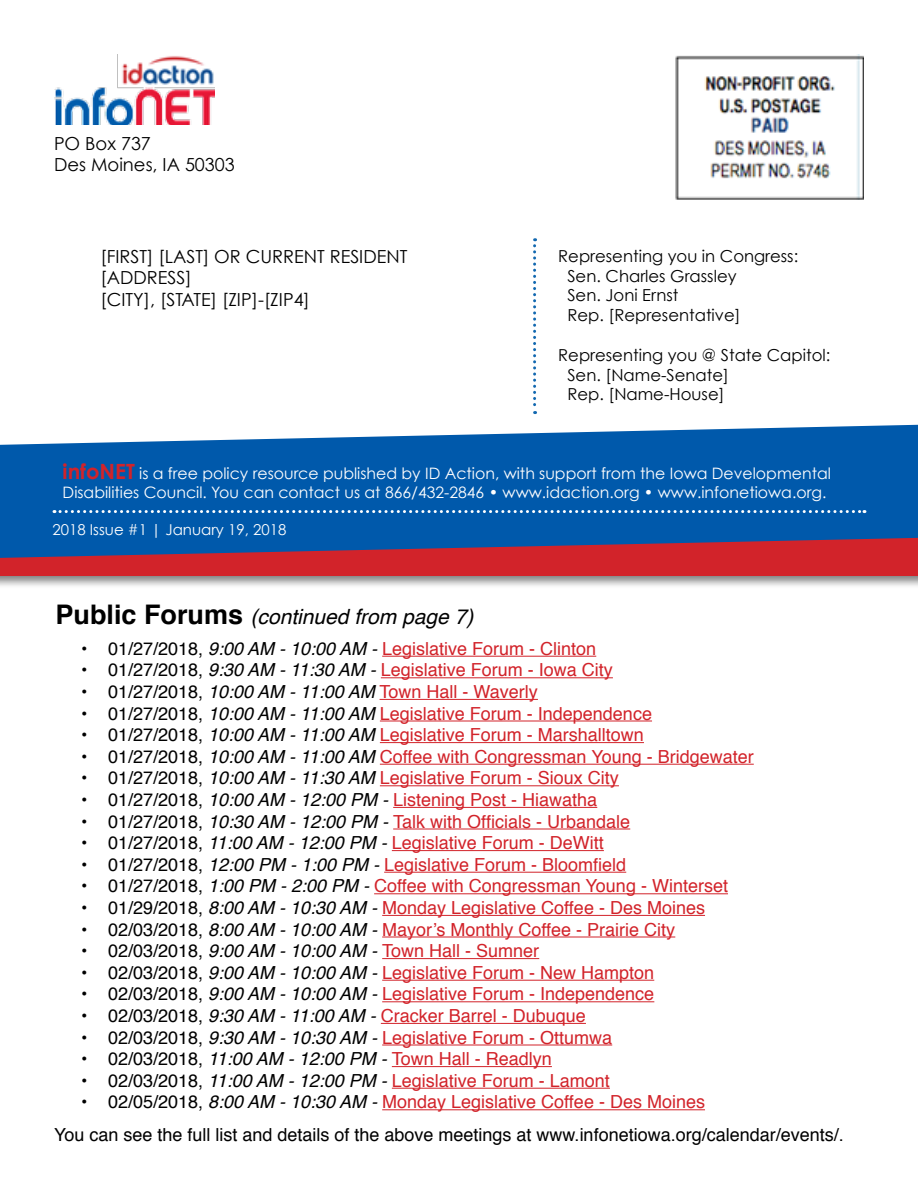
<style>
.page{position:relative;width:918px;height:1188px;background:#fff}
.page>*{position:absolute;margin:0;border:0;box-sizing:border-box;transform-origin:0 0}
.t1{font:italic 21px "Helvetica";color:#000}
.t2{font:18px "Helvetica";color:#d2232a}
.t3{font:18px/32.4px "Helvetica";color:#000}
.t4{font:18px/21.6px "Century Gothic";color:#000}
.t5{font:italic 18px "Helvetica";color:#000}
.t6{font:16.5px/19.8px "Century Gothic";color:#000}
.t7{font:15.75px/18.9px "Century Gothic";color:#fff}
.t8{font:15px "Century Gothic";color:#fff}
.s1{font-weight:700;font-size:21px;color:#d2232a}
.s2{font-weight:700;font-style:normal;font-size:27px}
.s3{color:#000}
.s4{font-style:italic;color:#000}
.s5{font-style:normal}
.s6{font-style:normal;color:#d2232a}
.s7{font-style:italic}
.s8{color:#d2232a}
</style>
<div class="page">
<div style="left:0;top:490px;width:918px;height:99px;background:#000;opacity:.5"></div>
<div style="left:0;top:494px;width:918px;height:82px;background:#d2232a"></div>
<svg style="left:0;top:425px;width:918px;height:133px;background:#2361a7"></svg>
<img style="left:54px;top:54px;width:160px;height:71px">
<img style="left:675px;top:54px;width:189px;height:146px">
<svg style="left:54px;top:510px;width:811px;height:3px;background:#5e96c9"></svg>
<svg style="left:533px;top:238px;width:3px;height:176px"></svg>
<hr style="left:382px;top:656px;width:214px;height:1px;background:#d2232a">
<hr style="left:381px;top:677px;width:232px;height:1px;background:#d2232a">
<hr style="left:380px;top:699px;width:158px;height:1px;background:#d2232a">
<hr style="left:380px;top:721px;width:272px;height:1px;background:#d2232a">
<hr style="left:380px;top:742px;width:264px;height:1px;background:#d2232a">
<hr style="left:380px;top:764px;width:374px;height:1px;background:#d2232a">
<hr style="left:380px;top:785px;width:239px;height:1px;background:#d2232a">
<hr style="left:393px;top:807px;width:204px;height:1px;background:#d2232a">
<hr style="left:393px;top:829px;width:237px;height:1px;background:#d2232a">
<hr style="left:392px;top:850px;width:212px;height:1px;background:#d2232a">
<hr style="left:384px;top:872px;width:242px;height:1px;background:#d2232a">
<hr style="left:374px;top:893px;width:354px;height:1px;background:#d2232a">
<hr style="left:382px;top:915px;width:323px;height:1px;background:#d2232a">
<hr style="left:382px;top:937px;width:293px;height:1px;background:#d2232a">
<hr style="left:382px;top:958px;width:157px;height:1px;background:#d2232a">
<hr style="left:382px;top:980px;width:272px;height:1px;background:#d2232a">
<hr style="left:382px;top:1001px;width:272px;height:1px;background:#d2232a">
<hr style="left:381px;top:1023px;width:205px;height:1px;background:#d2232a">
<hr style="left:382px;top:1045px;width:230px;height:1px;background:#d2232a">
<hr style="left:392px;top:1066px;width:160px;height:1px;background:#d2232a">
<hr style="left:392px;top:1088px;width:218px;height:1px;background:#d2232a">
<hr style="left:382px;top:1109px;width:323px;height:1px;background:#d2232a">
<p class="t4" style="left:54px;top:132px;width:182px">PO Box 737<br>Des Moines, IA 50303</p>
<p class="t4" style="left:100px;top:245px;width:308px">[FIRST] [LAST] OR CURRENT RESIDENT [ADDRESS]<br>[CITY], [STATE] [ZIP]-[ZIP4]</p>
<p class="t6" style="left:567px;top:246px;width:232px;text-indent:-9px">Representing you in Congress:<br>Sen. Charles Grassley<br>Sen. Joni Ernst<br>Rep. [Representative]</p>
<p class="t6" style="left:567px;top:345px;width:264px;text-indent:-9px">Representing you @ State Capitol:<br>Sen. [Name-Senate]<br>Rep. [Name-House]</p>
<p class="t7" style="left:63px;top:464px;width:770px"><span class="s1">infoNET</span> is a free policy resource published by ID Action, with support from the Iowa Developmental<br>Disabilities Council. You can contact us at 866/432-2846 • www.idaction.org • www.infonetiowa.org.</p>
<p class="t8" style="left:52px;top:521px;width:235px">2018 Issue #1 | January 19, 2018</p>
<p class="t1" style="left:56px;top:601px;width:419px"><span class="s2">Public Forums</span> (continued from page 7)</p>
<p class="t2" style="left:81px;top:635px;width:517px"><span class="s3">• 01/27/2018,</span> <span class="s4">9:00 AM - 10:00 AM -</span> Legislative Forum - Clinton</p>
<p class="t2" style="left:81px;top:656px;width:533px"><span class="s3">• 01/27/2018,</span> <span class="s4">9:30 AM - 11:30 AM -</span> Legislative Forum - Iowa City</p>
<p class="t2" style="left:81px;top:678px;width:458px"><span class="s3">• 01/27/2018,</span> <span class="s4">10:00 AM - 11:00 AM</span> Town Hall - Waverly</p>
<p class="t2" style="left:81px;top:699px;width:573px"><span class="s3">• 01/27/2018,</span> <span class="s4">10:00 AM - 11:00 AM</span> Legislative Forum - Independence</p>
<p class="t2" style="left:81px;top:721px;width:564px"><span class="s3">• 01/27/2018,</span> <span class="s4">10:00 AM - 11:00 AM</span> Legislative Forum - Marshalltown</p>
<p class="t2" style="left:81px;top:743px;width:674px"><span class="s3">• 01/27/2018,</span> <span class="s4">10:00 AM - 11:00 AM</span> Coffee with Congressman Young - Bridgewater</p>
<p class="t2" style="left:81px;top:764px;width:539px"><span class="s3">• 01/27/2018,</span> <span class="s4">10:00 AM - 11:30 AM</span> Legislative Forum - Sioux City</p>
<p class="t2" style="left:81px;top:786px;width:518px"><span class="s3">• 01/27/2018,</span> <span class="s4">10:00 AM - 12:00 PM -</span> Listening Post - Hiawatha</p>
<p class="t2" style="left:81px;top:807px;width:551px"><span class="s3">• 01/27/2018,</span> <span class="s4">10:30 AM - 12:00 PM -</span> Talk with Officials - Urbandale</p>
<p class="t2" style="left:81px;top:829px;width:524px"><span class="s3">• 01/27/2018,</span> <span class="s4">11:00 AM - 12:00 PM -</span> Legislative Forum - DeWitt</p>
<p class="t2" style="left:81px;top:851px;width:547px"><span class="s3">• 01/27/2018,</span> <span class="s4">12:00 PM - 1:00 PM -</span> Legislative Forum - Bloomfield</p>
<p class="t2" style="left:81px;top:872px;width:649px"><span class="s3">• 01/27/2018,</span> <span class="s4">1:00 PM - 2:00 PM -</span> Coffee with Congressman Young - Winterset</p>
<p class="t2" style="left:81px;top:894px;width:626px"><span class="s3">• 01/29/2018,</span> <span class="s4">8:00 AM - 10:30 AM -</span> Monday Legislative Coffee - Des Moines</p>
<p class="t2" style="left:81px;top:915px;width:596px"><span class="s3">• 02/03/2018,</span> <span class="s4">8:00 AM - 10:00 AM -</span> Mayor’s Monthly Coffee - Prairie City</p>
<p class="t5" style="left:81px;top:937px;width:460px"><span class="s5">• 02/03/2018,</span> 9:00 AM - 10:00 AM - <span class="s6">Town Hall - Sumner</span></p>
<p class="t2" style="left:81px;top:959px;width:575px"><span class="s3">• 02/03/2018,</span> <span class="s4">9:00 AM - 10:00 AM -</span> Legislative Forum - New Hampton</p>
<p class="t2" style="left:81px;top:980px;width:575px"><span class="s3">• 02/03/2018,</span> <span class="s4">9:00 AM - 10:00 AM -</span> Legislative Forum - Independence</p>
<p class="t2" style="left:81px;top:1002px;width:506px"><span class="s3">• 02/03/2018,</span> <span class="s4">9:30 AM - 11:00 AM -</span> Cracker Barrel - Dubuque</p>
<p class="t2" style="left:81px;top:1023px;width:533px"><span class="s3">• 02/03/2018,</span> <span class="s4">9:30 AM - 10:30 AM -</span> Legislative Forum - Ottumwa</p>
<p class="t5" style="left:81px;top:1045px;width:472px"><span class="s5">• 02/03/2018,</span> 11:00 AM - 12:00 PM - <span class="s6">Town Hall - Readlyn</span></p>
<p class="t2" style="left:81px;top:1067px;width:530px"><span class="s3">• 02/03/2018,</span> <span class="s4">11:00 AM - 12:00 PM -</span> Legislative Forum - Lamont</p>
<p class="t3" style="left:54px;top:1086px;width:791px;text-indent:27px">• 02/05/2018, <span class="s7">8:00 AM - 10:30 AM -</span> <span class="s8">Monday Legislative Coffee - Des Moines<br></span>You can see the full list and details of the above meetings at www.infonetiowa.org/calendar/events/.</p>
</div>
